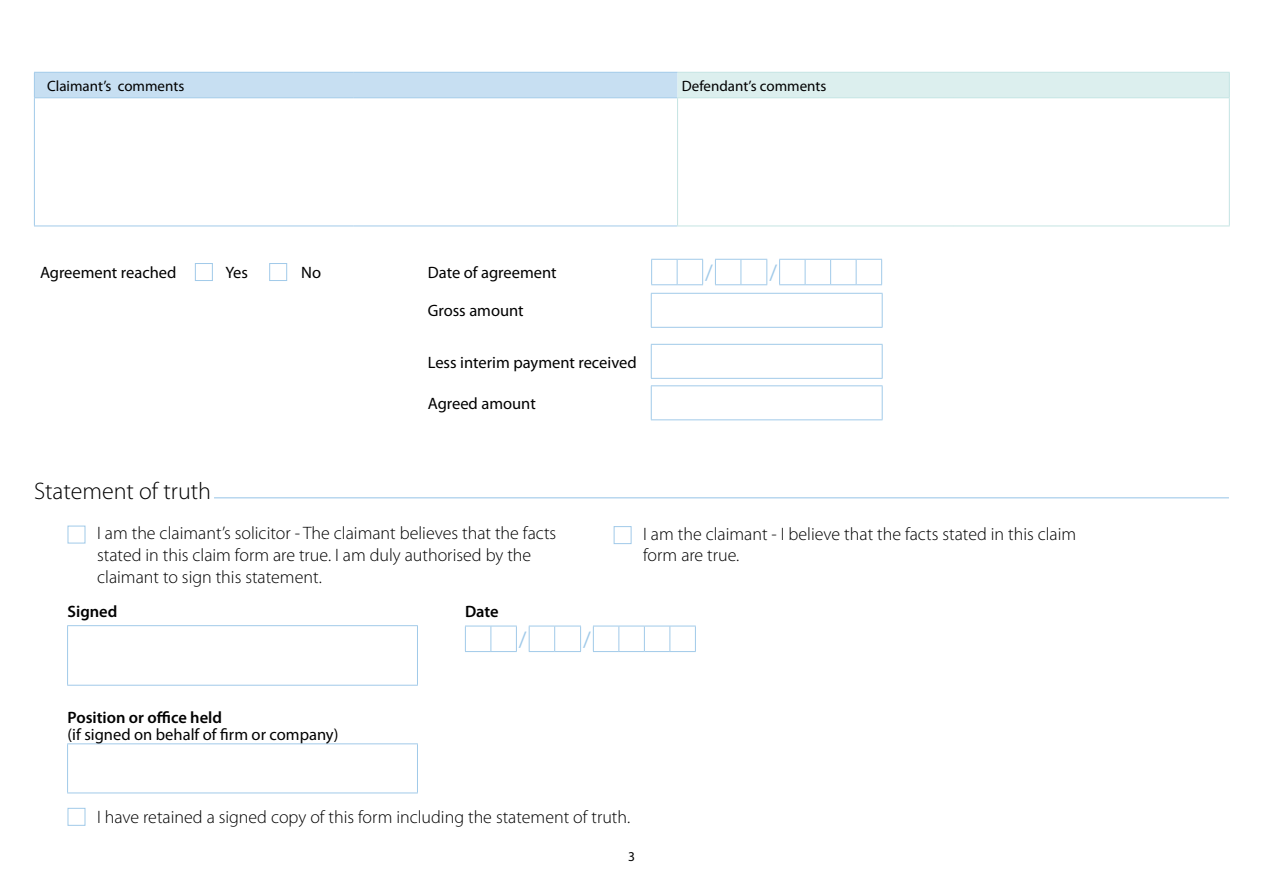
<style>
.page{position:relative;width:1263px;height:893px;background:#fff}
.page>*{position:absolute;margin:0;border:0;box-sizing:border-box;transform-origin:0 0}
.t1{font:300 24px "Myriad Pro";color:#000}
.t2{font:22.5px "Myriad Pro";color:#a1cae9}
.t3{font:300 18px/21.6px "Myriad Pro";color:#000}
.t4{font:16.5px "Myriad Pro";color:#000}
.t5{font:600 16.5px "Myriad Pro";color:#000}
.t6{font:15px "Myriad Pro";color:#000}
.t7{font:13.5px "Myriad Pro";color:#000}
</style>
<div class="page">
<svg style="left:35px;top:98px;width:642px;height:128px"></svg>
<hr style="left:34px;top:98px;width:1px;height:128px;background:#a1cae9">
<hr style="left:34px;top:226px;width:319px;height:1px;background:#a1cae9">
<hr style="left:353px;top:226px;width:324px;height:1px;background:#a1cae9">
<hr style="left:677px;top:98px;width:1px;height:128px;background:#c4e4e3">
<hr style="left:1229px;top:98px;width:1px;height:128px;background:#c4e4e3">
<hr style="left:677px;top:226px;width:277px;height:1px;background:#c4e4e3">
<hr style="left:954px;top:226px;width:276px;height:1px;background:#c4e4e3">
<svg style="left:34px;top:72px;width:1196px;height:26px;background:#cfe5ef"></svg>
<div style="left:68px;top:526px;width:17px;height:17px;background:#fff;border:1px solid #a1cae9"></div>
<div style="left:614px;top:526px;width:17px;height:18px;background:#fff;border:1px solid #a1cae9"></div>
<svg style="left:68px;top:626px;width:349px;height:167px"></svg>
<hr style="left:67px;top:625px;width:351px;height:1px;background:#a1cae9">
<hr style="left:67px;top:626px;width:1px;height:59px;background:#a1cae9">
<hr style="left:417px;top:626px;width:1px;height:59px;background:#a1cae9">
<hr style="left:67px;top:685px;width:351px;height:1px;background:#a1cae9">
<hr style="left:67px;top:743px;width:351px;height:1px;background:#a1cae9">
<hr style="left:67px;top:744px;width:1px;height:49px;background:#a1cae9">
<hr style="left:417px;top:744px;width:1px;height:49px;background:#a1cae9">
<hr style="left:67px;top:793px;width:351px;height:1px;background:#a1cae9">
<svg style="left:465px;top:626px;width:231px;height:26px"></svg>
<hr style="left:214px;top:497px;width:1015px;height:1px;background:#a1cae9">
<div style="left:68px;top:808px;width:17px;height:18px;background:#fff;border:1px solid #a1cae9"></div>
<hr style="left:651px;top:293px;width:231px;height:1px;background:#a1cae9">
<hr style="left:651px;top:294px;width:1px;height:33px;background:#a1cae9">
<hr style="left:882px;top:294px;width:1px;height:33px;background:#a1cae9">
<hr style="left:651px;top:327px;width:231px;height:1px;background:#a1cae9">
<hr style="left:651px;top:344px;width:231px;height:1px;background:#a1cae9">
<hr style="left:651px;top:345px;width:1px;height:33px;background:#a1cae9">
<hr style="left:882px;top:345px;width:1px;height:33px;background:#a1cae9">
<hr style="left:651px;top:378px;width:231px;height:1px;background:#a1cae9">
<hr style="left:651px;top:385px;width:231px;height:1px;background:#a1cae9">
<hr style="left:651px;top:386px;width:1px;height:33px;background:#a1cae9">
<hr style="left:882px;top:386px;width:1px;height:33px;background:#a1cae9">
<hr style="left:651px;top:419px;width:231px;height:1px;background:#a1cae9">
<div style="left:195px;top:263px;width:18px;height:18px;background:#fff;border:1px solid #a1cae9"></div>
<div style="left:269px;top:263px;width:18px;height:18px;background:#fff;border:1px solid #a1cae9"></div>
<svg style="left:651px;top:259px;width:231px;height:26px"></svg>
<p class="t6" style="left:47px;top:76px;width:139px">Claimant’s comments</p>
<p class="t6" style="left:682px;top:76px;width:146px">Defendant’s comments</p>
<p class="t4" style="left:40px;top:262px;width:138px">Agreement reached</p>
<p class="t4" style="left:226px;top:262px;width:24px">Yes</p>
<p class="t4" style="left:301px;top:262px;width:21px">No</p>
<p class="t4" style="left:428px;top:262px;width:130px">Date of agreement</p>
<p class="t2" style="left:705px;top:259px;width:9px">/</p>
<p class="t2" style="left:769px;top:259px;width:9px">/</p>
<p class="t4" style="left:428px;top:301px;width:97px">Gross amount</p>
<p class="t4" style="left:428px;top:352px;width:210px">Less interim payment received</p>
<p class="t4" style="left:428px;top:393px;width:110px">Agreed amount</p>
<h1 class="t1" style="left:34px;top:477px;width:179px">Statement of truth</h1>
<p class="t3" style="left:97px;top:523px;width:461px">I am the claimant’s solicitor - The claimant believes that the facts stated in this claim form are true. I am duly authorised by the claimant to sign this statement.</p>
<p class="t5" style="left:68px;top:601px;width:51px">Signed</p>
<p class="t5" style="left:465px;top:601px;width:35px">Date</p>
<p class="t2" style="left:519px;top:626px;width:9px">/</p>
<p class="t2" style="left:583px;top:626px;width:9px">/</p>
<p class="t5" style="left:68px;top:707px;width:156px">Position or office held</p>
<p class="t4" style="left:68px;top:724px;width:272px">(if signed on behalf of firm or company)</p>
<p class="t3" style="left:643px;top:523px;width:435px">I am the claimant - I believe that the facts stated in this claim form are true.</p>
<p class="t3" style="left:97px;top:806px;width:535px">I have retained a signed copy of this form including the statement of truth.</p>
<p class="t7" style="left:628px;top:848px;width:8px">3</p>
</div>
